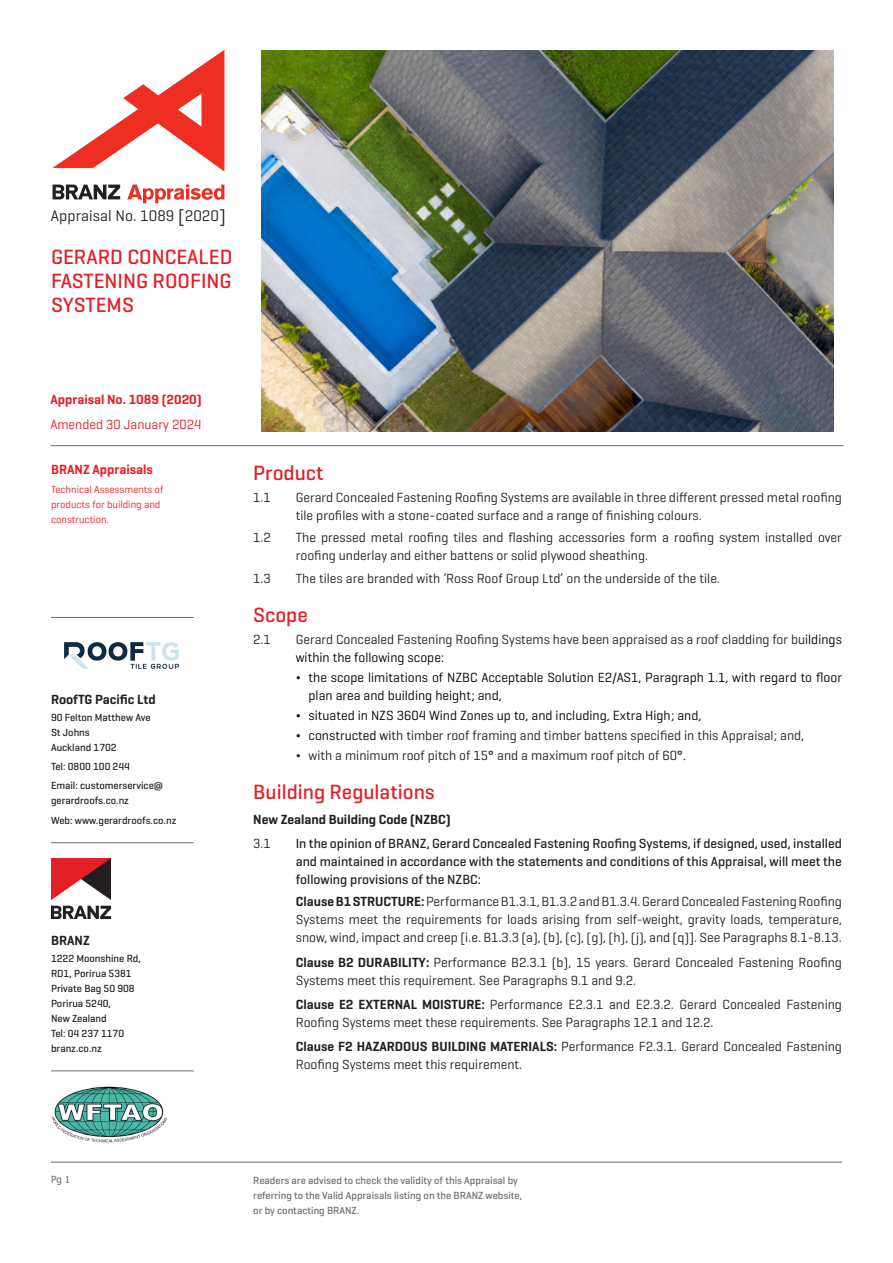
<style>
.page{position:relative;width:893px;height:1263px;background:#fff}
.page>*{position:absolute;margin:0;border:0;box-sizing:border-box;transform-origin:0 0}
.H3_Geo_P{font:500 21px/24px "Geogrotesque";color:#e21f26;text-align:justify}
.t1{font:15.6px "Geogrotesque";letter-spacing:.005em;color:#231f20}
.Body_INDENT{font:13.5px/18px "Geogrotesque";color:#231f20}
.t2{font:500 13.5px/18px "Geogrotesque";color:#231f20;text-align:justify}
.t3{font:13.5px/18px "Geogrotesque";color:#000}
.H5_Geo_P_INDENT{font:600 13.5px "Geogrotesque";color:#231f20}
.H4_Geo_P{font:600 13.5px "Geogrotesque";color:#e21f26}
.H5_Geo_P{font:600 13.5px "Geogrotesque";color:#231f20}
.H4_Geo_P-2{font:13.5px "Geogrotesque";color:#e21f26}
.Body{font:600 13.5px "Geogrotesque";color:#ee1d23}
.Small_Body_Geo_P{font:500 10.5px/15px "Geogrotesque";color:#231f20}
.Small_Body_Geo_P-2{font:500 10.5px/15px "Geogrotesque";color:#6c6d70}
.Body-2{font:10.5px/15px "Geogrotesque";color:#ee1d23}
.t4{font:9.75px "Tahoma";color:#6c6d70}
.s1{font-size:18.3px}
.s2{color:#000}
.s3{font-weight:500}
.s4{font-weight:500;color:#000}
.s5{font-weight:600}
</style>
<div class="page">
<hr style="left:51px;top:617px;width:143px;height:1px;background:#6c6d70">
<img style="left:64px;top:642px;width:115px;height:27px">
<hr style="left:51px;top:842px;width:143px;height:1px;background:#6c6d70">
<img style="left:51px;top:859px;width:60px;height:59px">
<hr style="left:51px;top:1071px;width:143px;height:1px;background:#6c6d70">
<hr style="left:50px;top:445px;width:793px;height:1px;background:#6c6d70">
<hr style="left:51px;top:1162px;width:791px;height:1px;background:#6c6d70">
<img style="left:51px;top:1086px;width:117px;height:57px">
<svg style="left:52px;top:50px;width:172px;height:122px"></svg>
<svg style="left:127px;top:185px;width:97px;height:18px"></svg>
<svg style="left:53px;top:185px;width:67px;height:14px"></svg>
<img style="left:262px;top:51px;width:571px;height:381px">
<p class="t1" style="left:51px;top:206px;width:176px">Appraisal No. 1089 <span class="s1">[</span>2020<span class="s1">]</span></p>
<p class="H3_Geo_P" style="left:51px;top:245px;width:183px">GERARD CONCEALED FASTENING ROOFING SYSTEMS</p>
<p class="H4_Geo_P" style="left:50px;top:391px;width:153px">Appraisal No. 1089 (2020)</p>
<p class="H4_Geo_P-2" style="left:50px;top:416px;width:152px">Amended 30 January 2024</p>
<p class="Body" style="left:51px;top:461px;width:103px">BRANZ Appraisals</p>
<p class="Body-2" style="left:51px;top:482px;width:114px">Technical Assessments of products for building and construction.</p>
<p class="H5_Geo_P" style="left:51px;top:691px;width:106px">RoofTG Pacific Ltd</p>
<p class="Small_Body_Geo_P" style="left:51px;top:709px;width:101px">90 Felton Matthew Ave</p>
<p class="Small_Body_Geo_P" style="left:51px;top:724px;width:40px">St Johns</p>
<p class="Small_Body_Geo_P" style="left:51px;top:739px;width:67px">Auckland 1702</p>
<p class="Small_Body_Geo_P" style="left:51px;top:759px;width:80px">Tel: 0800 100 244</p>
<p class="Small_Body_Geo_P" style="left:51px;top:778px;width:114px">Email: customerservice@ gerardroofs.co.nz</p>
<p class="Small_Body_Geo_P" style="left:51px;top:812px;width:127px">Web: www.gerardroofs.co.nz</p>
<p class="H5_Geo_P" style="left:51px;top:932px;width:40px">BRANZ</p>
<p class="Small_Body_Geo_P" style="left:51px;top:950px;width:91px">1222 Moonshine Rd,</p>
<p class="Small_Body_Geo_P" style="left:51px;top:965px;width:82px">RD1, Porirua 5381</p>
<p class="Small_Body_Geo_P" style="left:51px;top:980px;width:85px">Private Bag 50 908</p>
<p class="Small_Body_Geo_P" style="left:51px;top:995px;width:62px">Porirua 5240,<br>New Zealand</p>
<p class="Small_Body_Geo_P" style="left:51px;top:1025px;width:75px">Tel: 04 237 1170</p>
<p class="Small_Body_Geo_P" style="left:51px;top:1040px;width:52px">branz.co.nz</p>
<p class="H3_Geo_P" style="left:253px;top:460px;width:72px">Product</p>
<p class="Body_INDENT" style="left:253px;top:488px;width:19px">1.1</p>
<p class="Body_INDENT" style="left:296px;top:488px;width:548px">Gerard Concealed Fastening Roofing Systems are available in three different pressed metal roofing tile profiles with a stone-coated surface and a range of finishing colours.</p>
<p class="Body_INDENT" style="left:253px;top:528px;width:19px">1.2</p>
<p class="Body_INDENT" style="left:296px;top:528px;width:548px">The pressed metal roofing tiles and flashing accessories form a roofing system installed over roofing underlay and either battens or solid plywood sheathing.</p>
<p class="Body_INDENT" style="left:253px;top:569px;width:19px">1.3</p>
<p class="Body_INDENT" style="left:296px;top:569px;width:426px">The tiles are branded with ‘Ross Roof Group Ltd’ on the underside of the tile.</p>
<p class="H3_Geo_P" style="left:253px;top:602px;width:56px">Scope</p>
<p class="Body_INDENT" style="left:253px;top:630px;width:19px">2.1</p>
<p class="Body_INDENT" style="left:296px;top:630px;width:548px">Gerard Concealed Fastening Roofing Systems have been appraised as a roof cladding for bu<span class="s2">ildings within the following scope:</span></p>
<p class="t3" style="left:309px;top:668px;width:535px;text-indent:-13px"><span class="s3">¬</span> the scope limitations of NZBC Acceptable Solution E2/AS1, Paragraph 1.1, with regard to floor plan area and building height; and,</p>
<p class="t3" style="left:296px;top:706px;width:407px"><span class="s3">¬</span> situated in NZS 3604 Wind Zones up to, and including, Extra High; and,</p>
<p class="Body_INDENT" style="left:296px;top:726px;width:510px"><span class="s4">¬</span> <span class="s2">constructed wi</span>th timber roof framing and timber battens specified in this Appraisal; and,</p>
<p class="Body_INDENT" style="left:296px;top:746px;width:388px"><span class="s3">¬</span> with a minimum roof pitch of 15<span class="s3">°</span> and a maximum roof pitch of 60<span class="s3">°</span></p>
<p class="H3_Geo_P" style="left:253px;top:779px;width:183px">Building Regulations</p>
<p class="H5_Geo_P_INDENT" style="left:253px;top:810px;width:199px">New Zealand Building Code (NZBC)</p>
<p class="Body_INDENT" style="left:253px;top:834px;width:19px">3.1</p>
<p class="t2" style="left:296px;top:834px;width:548px">In the opinion of BRANZ, Gerard Concealed Fastening Roofing Systems, if designed, used, installed and maintained in accordance with the statements and conditions of this Appraisal, will meet the following provisions of the NZBC:</p>
<p class="Body_INDENT" style="left:296px;top:892px;width:548px;text-align:justify"><span class="s5">Clause B1 STRUCTURE:</span> Performance B1.3.1, B1.3.2 and B1.3.4. Gerard Concealed Fastening Roofing Systems meet the requirements for loads arising from self-weight, gravity loads, temperature, snow, wind, impact and creep [i.e. B1.3.3 (a), (b), (c), (g), (h), (j), and (q)]. See Paragraphs 8.1-8.13.</p>
<p class="Body_INDENT" style="left:296px;top:952px;width:548px"><span class="s5">Clause B2 DURABILITY:</span> Performance B2.3.1 (b), 15 years. Gerard Concealed Fastening Roofing<br>Systems meet this requirement. See Paragraphs 9.1 and 9.2.</p>
<p class="Body_INDENT" style="left:296px;top:995px;width:548px"><span class="s5">Clause E2 EXTERNAL MOISTURE:</span> Performance E2.3.1 and E2.3.2. Gerard Concealed Fastening<br>Roofing Systems meet these requirements. See Paragraphs 12.1 and 12.2.</p>
<p class="Body_INDENT" style="left:296px;top:1037px;width:548px"><span class="s5">Clause F2 HAZARDOUS BUILDING MATERIALS:</span> Performance F2.3.1. Gerard Concealed Fastening<br>Roofing Systems meet this requirement.</p>
<p class="t4" style="left:51px;top:1173px;width:21px">Pg 1</p>
<p class="Small_Body_Geo_P-2" style="left:253px;top:1172px;width:270px">Readers are advised to check the validity of this Appraisal by referring to the Valid Appraisals listing on the BRANZ website, or by contacting BRANZ.</p>
</div>
